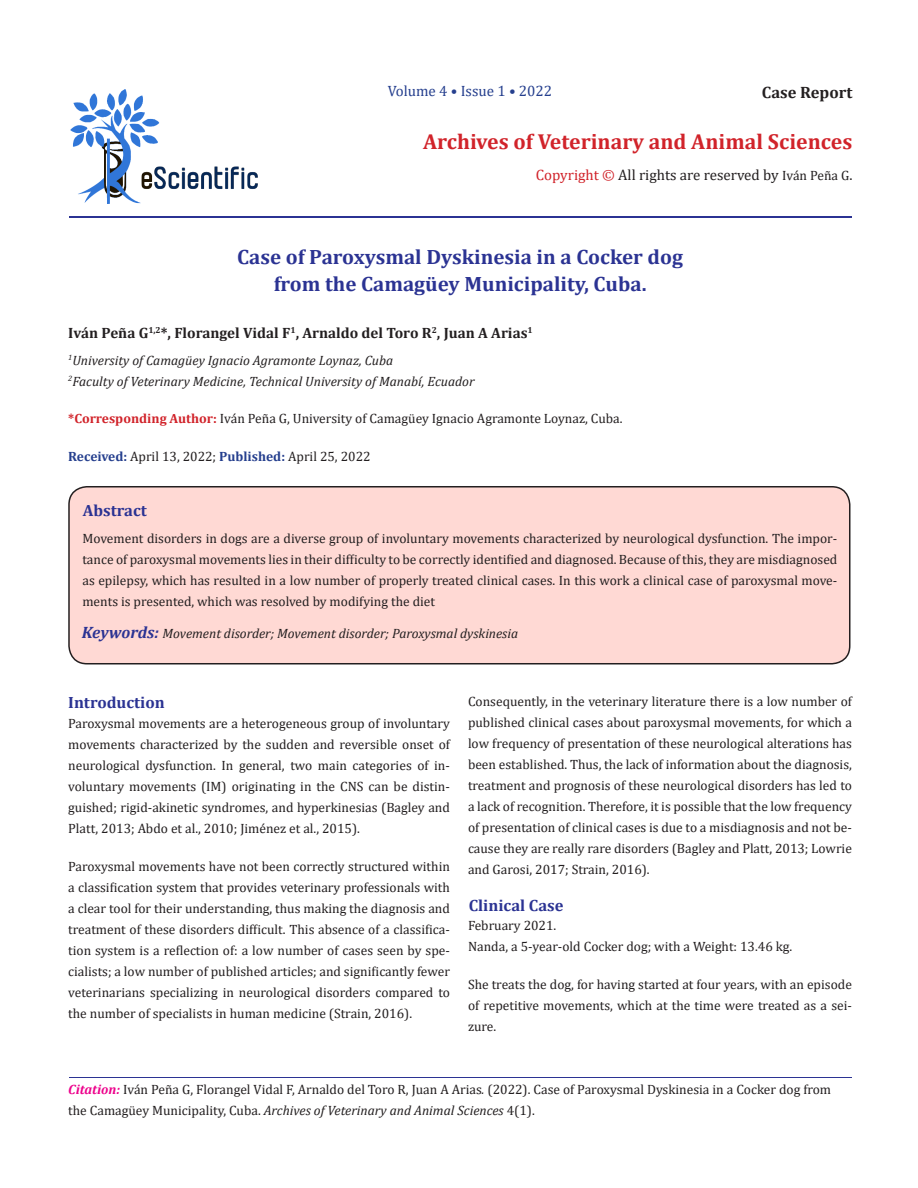
<style>
.page{position:relative;width:918px;height:1188px;background:#fff}
.page>*{position:absolute;margin:0;border:0;box-sizing:border-box;transform-origin:0 0}
.t1{font:700 21.75px "Cambria";color:#d1232a}
.t2{font:700 20.85px "Cambria";color:#2b3393}
.t3{font:700 16.5px "Cambria";color:#231f20}
.t4{font:700 16.35px "Cambria";color:#2b3393}
.t5{font:700 15px "Cambria";color:#231f20}
.t6{font:15px "Cambria";color:#231f20}
.t7{font:15px "Cambria";color:#253f8e}
.t8{font:13.5px/21px "Cambria";color:#231f20;text-align:justify}
.t9{font:italic 13.5px "Cambria";color:#231f20}
.s1{color:#d1232a}
.s2{font-size:13.5px}
.s3{font-weight:700;font-size:13.35px;color:#d1232a}
.s4{font-weight:700;color:#253f8e}
.s5{font-weight:700;font-size:16.5px;color:#2b3393}
.s6{font-weight:700;font-style:italic;color:#ed028c}
.s7{font-style:italic}
</style>
<div class="page">
<img style="left:70px;top:89px;width:187px;height:114px">
<hr style="left:69px;top:216px;width:782px;height:2px;background:#2b3393">
<hr style="left:69px;top:1077px;width:782px;height:1px;background:#2b3393">
<div style="left:69px;top:487px;width:781px;height:177px;background:#ffd9d4;border-radius:18px"></div>
<div style="left:68px;top:486px;width:782px;height:178px;border:2px solid #231f20;border-radius:18px"></div>
<p class="t7" style="left:388px;top:82px;width:166px">Volume 4 • Issue 1 • 2022</p>
<p class="t3" style="left:762px;top:80px;width:92px">Case Report</p>
<p class="t1" style="left:423px;top:126px;width:431px">Archives of Veterinary and Animal Sciences</p>
<p class="t6" style="left:536px;top:166px;width:318px"><span class="s1">Copyright ©</span> All rights are reserved by <span class="s2">Iván Peña G</span>.</p>
<p class="t2" style="left:237px;top:242px;width:447px">Case of Paroxysmal Dyskinesia in a Cocker dog</p>
<p class="t2" style="left:274px;top:269px;width:374px">from the Camagüey Municipality, Cuba.</p>
<p class="t5" style="left:68px;top:322px;width:466px">Iván Peña G<sup>1,2</sup>*, Florangel Vidal F<sup>1</sup>, Arnaldo del Toro R<sup>2</sup>, Juan A Arias<sup>1</sup></p>
<p class="t9" style="left:68px;top:350px;width:327px"><sup>1</sup>University of Camagüey Ignacio Agramonte Loynaz, Cuba</p>
<p class="t9" style="left:68px;top:371px;width:408px"><sup>2</sup>Faculty of Veterinary Medicine, Technical University of Manabí, Ecuador</p>
<p class="t8" style="left:68px;top:408px;width:556px"><span class="s3">*Corresponding Author:</span> Iván Peña G, University of Camagüey Ignacio Agramonte Loynaz, Cuba.</p>
<p class="t8" style="left:68px;top:445px;width:304px"><span class="s4">Received:</span> April 13, 2022; <span class="s4">Published:</span> April 25, 2022</p>
<p class="t4" style="left:83px;top:499px;width:65px">Abstract</p>
<p class="t8" style="left:82px;top:528px;width:757px">Movement disorders in dogs are a diverse group of involuntary movements characterized by neurological dysfunction. The impor&shy;tance of paroxysmal movements lies in their difficulty to be correctly identified and diagnosed. Because of this, they are misdiagnosed as epilepsy, which has resulted in a low number of properly treated clinical cases. In this work a clinical case of paroxysmal move&shy;ments is presented, which was resolved by modifying the diet</p>
<p class="t9" style="left:82px;top:624px;width:438px"><span class="s5">Keywords:</span> Movement disorder; Movement disorder; Paroxysmal dyskinesia</p>
<p class="t4" style="left:68px;top:691px;width:98px">Introduction</p>
<p class="t8" style="left:68px;top:713px;width:383px">Paroxysmal movements are a heterogeneous group of involuntary movements characterized by the sudden and reversible onset of neurological dysfunction. In general, two main categories of in&shy;voluntary movements (IM) originating in the CNS can be distin&shy;guished; rigid-akinetic syndromes, and hyperkinesias (Bagley and Platt, 2013; Abdo et al., 2010; Jiménez et al., 2015).</p>
<p class="t8" style="left:468px;top:691px;width:386px">Consequently, in the veterinary literature there is a low number of published clinical cases about paroxysmal movements, for which a low frequency of presentation of these neurological alterations has been established. Thus, the lack of information about the diagnosis, treatment and prognosis of these neurological disorders has led to a lack of recognition. Therefore, it is possible that the low frequency of presentation of clinical cases is due to a misdiagnosis and not be&shy;cause they are really rare disorders (Bagley and Platt, 2013; Lowrie</p>
<p class="t8" style="left:68px;top:856px;width:383px">Paroxysmal movements have not been correctly structured within</p>
<p class="t8" style="left:468px;top:859px;width:183px">and Garosi, 2017; Strain, 2016).</p>
<p class="t8" style="left:68px;top:877px;width:383px">a classification system that provides veterinary professionals with a clear tool for their understanding, thus making the diagnosis and treatment of these disorders difficult. This absence of a classifica&shy;tion system is a reflection of: a low number of cases seen by spe&shy;cialists; a low number of published articles; and significantly fewer veterinarians specializing in neurological disorders compared to the number of specialists in human medicine (Strain, 2016).</p>
<p class="t4" style="left:469px;top:893px;width:96px">Clinical Case</p>
<p class="t8" style="left:468px;top:915px;width:90px">February 2021.</p>
<p class="t8" style="left:468px;top:936px;width:326px">Nanda, a 5-year-old Cocker dog; with a Weight: 13.46 kg.</p>
<p class="t8" style="left:468px;top:973px;width:385px">She treats the dog, for having started at four years, with an episode of repetitive movements, which at the time were treated as a sei&shy;zure.</p>
<p class="t8" style="left:68px;top:1079px;width:764px"><span class="s6">Citation:</span> Iván Peña G, Florangel Vidal F, Arnaldo del Toro R, Juan A Arias<span class="s7">.</span> (2022). Case of Paroxysmal Dyskinesia in a Cocker dog from the Camagüey Municipality, Cuba. <span class="s7">Archives of Veterinary and Animal Sciences</span> 4(1).</p>
</div>
